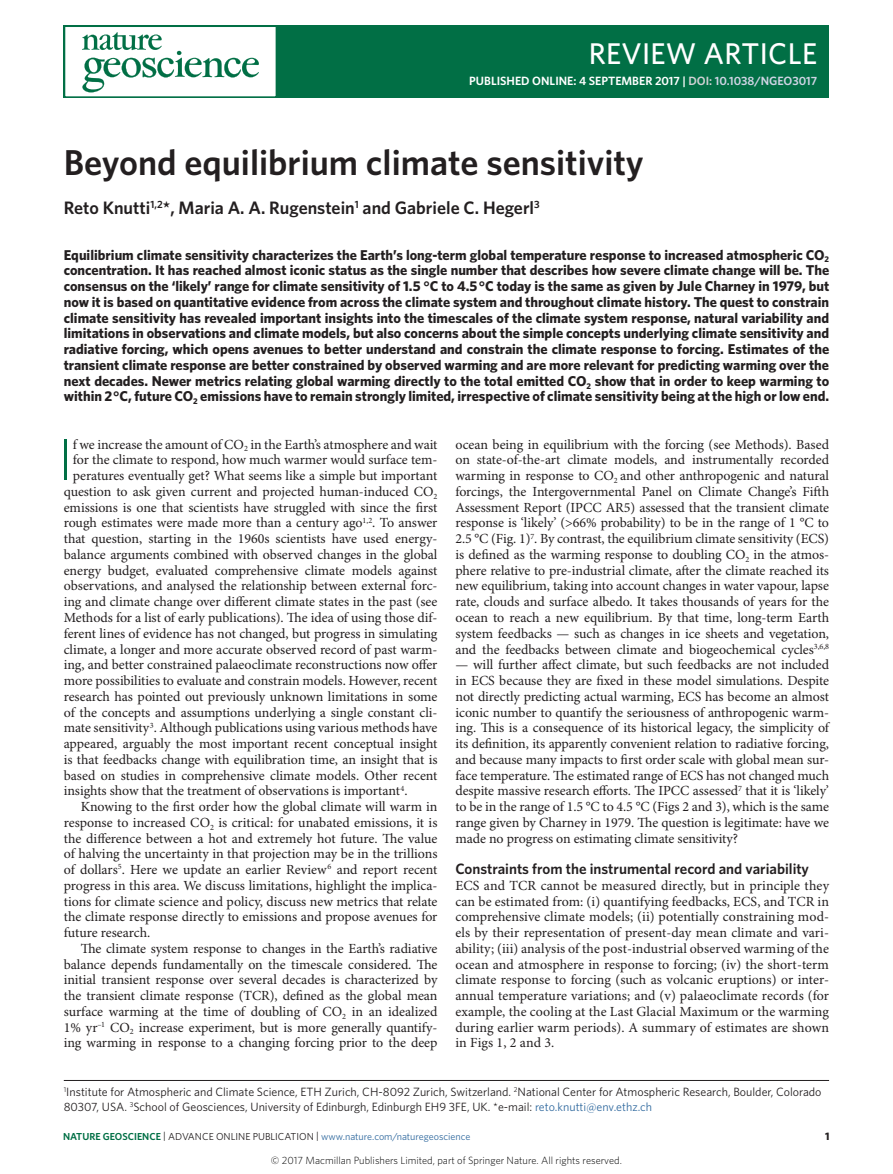
<style>
.page{position:relative;width:893px;height:1174px;background:#fff}
.page>*{position:absolute;margin:0;border:0;box-sizing:border-box;transform-origin:0 0}
.Body_first_w_drop_c{font:300 59.4px "Whitney";color:#016f45}
.Title{font:600 36px "Whitney";color:#231f20}
.t1{font:500 30px "Whitney";letter-spacing:.01em;color:#fff}
.Author{font:600 18px "Whitney";color:#231f20}
.Head_1{font:600 15px "Whitney";color:#231f20}
.Abstract{font:700 14.25px/15.8px "Whitney";color:#231f20;text-align:justify}
.Body_text{font:13.95px/15.8px "Minion Pro";letter-spacing:-.005em;color:#231f20;text-align:justify}
.Body_first_w_drop_c-2{font:13.95px "Minion Pro";letter-spacing:-.005em;color:#231f20}
.Body_first{font:13.95px/15.8px "Minion Pro";letter-spacing:.005em;color:#231f20;text-align:justify}
.Address{font:12px/15px "Whitney";color:#231f20}
.t2{font:600 12px "Whitney";color:#fff}
.t3{font:700 10.8px "Whitney";color:#231f20}
.t4{font:300 10.5px "Whitney";color:#000}
.t5{font:10.2px "Whitney";color:#316a9f}
.s1{color:#d1d2d4}
.s2{color:#cfd4e4}
.s3{color:#316a9f}
.s4{font-weight:600;color:#016f45}
.s5{color:#231f20}
</style>
<div class="page">
<div style="left:64px;top:26px;width:765px;height:72px;background:#016f45"></div>
<hr style="left:64px;top:1080px;width:765px;height:1px;background:#231f20">
<div style="left:64px;top:26px;width:213px;height:72px;background:#fff;border:2px solid #016f45"></div>
<svg style="left:82px;top:32px;width:177px;height:60px"></svg>
<p class="t1" style="left:589px;top:34px;width:230px">REVIEW ARTICLE</p>
<p class="t2" style="left:469px;top:73px;width:349px">PUBLISHED ONLINE: 4 SEPTEMBER 2017 | <span class="s1">DOI:</span> <span class="s2">10.1038/NGEO3017</span></p>
<p class="Title" style="left:64px;top:138px;width:581px">Beyond equilibrium climate sensitivity</p>
<p class="Author" style="left:64px;top:195px;width:477px">Reto Knutti<sup>1,2</sup>*, Maria A. A. Rugenstein<sup>1</sup> and Gabriele C. Hegerl<sup>3</sup></p>
<p class="Abstract" style="left:64px;top:246px;width:767px">Equilibrium climate sensitivity characterizes the Earth’s long-term global temperature response to increased atmospheric CO<sub>2 </sub>concentration. It has reached almost iconic status as the single number that describes how severe climate change will be. The consensus on the ‘likely’ range for climate sensitivity of 1.5 °C to 4.5 °C today is the same as given by Jule Charney in 1979, but now it is based on quantitative evidence from across the climate system and throughout climate history. The quest to constrain climate sensitivity has revealed important insights into the timescales of the climate system response, natural variability and limitations in observations and climate models, but also concerns about the simple concepts underlying climate sensitivity and radiative forcing, which opens avenues to better understand and constrain the climate response to forcing. Estimates of the transient climate response are better constrained by observed warming and are more relevant for predicting warming over the next decades. Newer metrics relating global warming directly to the total emitted CO<sub>2</sub> show that in order to keep warming to within 2 °C, future CO<sub>2</sub> emissions have to remain strongly limited, irrespective of climate sensitivity being at the high or low end.</p>
<p class="Body_text" style="left:455px;top:437px;width:375px">ocean being in equilibrium with the forcing (see Methods). Based on state-of-the-art climate models, and instrumentally recorded warming in response to CO<sub>2</sub> and other anthropogenic and natural forcings, the Intergovernmental Panel on Climate Change’s Fifth Assessment Report (IPCC AR5) assessed that the transient climate response is ‘likely’ (&gt;66% probability) to be in the range of 1 °C to 2.5 °C (Fig. 1)<sup>7</sup>. By contrast, the equilibrium climate sensitivity (ECS) is defined as the warming response to doubling CO<sub>2</sub> in the atmos&shy;phere relative to pre-industrial climate, after the climate reached its new equilibrium, taking into account changes in water vapour, lapse rate, clouds and surface albedo. It takes thousands of years for the ocean to reach a new equilibrium. By that time, long-term Earth system feedbacks — such as changes in ice sheets and vegetation, and the feedbacks between climate and biogeochemical cycles<sup>3,6,8</sup></p>
<p class="Body_text" style="left:455px;top:657px;width:375px">— will further affect climate, but such feedbacks are not included in ECS because they are fixed in these model simulations. Despite not directly predicting actual warming, ECS has become an almost iconic number to quantify the seriousness of anthropogenic warm&shy;ing. This is a consequence of its historical legacy, the simplicity of its definition, its apparently convenient relation to radiative forcing, and because many impacts to first order scale with global mean sur&shy;face temperature. The estimated range of ECS has not changed much despite massive research efforts. The IPCC assessed<sup>7</sup> that it is ‘likely’ to be in the range of 1.5 °C to 4.5 °C (Figs 2 and 3), which is the same range given by Charney in 1979. The question is legitimate: have we made no progress on estimating climate sensitivity?</p>
<p class="Head_1" style="left:455px;top:859px;width:355px">Constraints from the instrumental record and variability</p>
<p class="Body_first" style="left:455px;top:878px;width:375px">ECS and TCR cannot be measured directly, but in principle they can be estimated from: (i) quantifying feedbacks, ECS, and TCR in comprehensive climate models; (ii) potentially constraining mod&shy;els by their representation of present-day mean climate and vari&shy;ability; (iii) analysis of the post-industrial observed warming of the ocean and atmosphere in response to forcing; (iv) the short-term climate response to forcing (such as volcanic eruptions) or inter&shy;annual temperature variations; and (v) palaeoclimate records (for example, the cooling at the Last Glacial Maximum or the warming during earlier warm periods). A summary of estimates are shown in Figs 1, 2 and 3.</p>
<p class="Address" style="left:64px;top:1084px;width:759px"><sup>1</sup>Institute for Atmospheric and Climate Science, ETH Zurich, CH-8092 Zurich, Switzerland. <sup>2</sup>National Center for Atmospheric Research, Boulder, Colorado<br>80307, USA. <sup>3</sup>School of Geosciences, University of Edinburgh, Edinburgh EH9 3FE, UK. *e-mail: <span class="s3">reto.knutti@env.ethz.ch</span></p>
<p class="Body_first_w_drop_c" style="left:57px;top:420px;width:17px">I</p>
<p class="Body_first_w_drop_c-2" style="left:73px;top:436px;width:366px">f we increase the amount of CO<sub>2</sub> in the Earth’s atmosphere and wait</p>
<p class="Body_first_w_drop_c-2" style="left:73px;top:451px;width:366px">for the climate to respond, how much warmer would surface tem-</p>
<p class="Body_first_w_drop_c-2" style="left:73px;top:467px;width:366px">peratures eventually get? What seems like a simple but important</p>
<p class="Body_first_w_drop_c-2" style="left:64px;top:483px;width:375px">question to ask given current and projected human-induced CO<sub>2</sub></p>
<p class="Body_first_w_drop_c-2" style="left:64px;top:499px;width:375px">emissions is one that scientists have struggled with since the first</p>
<p class="Body_first_w_drop_c-2" style="left:64px;top:514px;width:375px">rough estimates were made more than a century ago<sup>1,2</sup>. To answer</p>
<p class="Body_first_w_drop_c-2" style="left:64px;top:530px;width:375px">that question, starting in the 1960s scientists have used energy-</p>
<p class="Body_first_w_drop_c-2" style="left:64px;top:546px;width:375px">balance arguments combined with observed changes in the global</p>
<p class="Body_first_w_drop_c-2" style="left:64px;top:562px;width:375px">energy budget, evaluated comprehensive climate models against</p>
<p class="Body_first_w_drop_c-2" style="left:64px;top:577px;width:375px">observations, and analysed the relationship between external forc-</p>
<p class="Body_first_w_drop_c-2" style="left:64px;top:593px;width:375px">ing and climate change over different climate states in the past (see</p>
<p class="Body_first_w_drop_c-2" style="left:64px;top:609px;width:375px">Methods for a list of early publications). The idea of using those dif-</p>
<p class="Body_first_w_drop_c-2" style="left:64px;top:625px;width:375px">ferent lines of evidence has not changed, but progress in simulating</p>
<p class="Body_first_w_drop_c-2" style="left:64px;top:640px;width:375px">climate, a longer and more accurate observed record of past warm-</p>
<p class="Body_first_w_drop_c-2" style="left:64px;top:656px;width:375px">ing, and better constrained palaeoclimate reconstructions now offer</p>
<p class="Body_first_w_drop_c-2" style="left:64px;top:672px;width:375px">more possibilities to evaluate and constrain models. However, recent</p>
<p class="Body_first_w_drop_c-2" style="left:64px;top:688px;width:375px">research has pointed out previously unknown limitations in some</p>
<p class="Body_first_w_drop_c-2" style="left:64px;top:703px;width:375px">of the concepts and assumptions underlying a single constant cli-</p>
<p class="Body_first_w_drop_c-2" style="left:64px;top:719px;width:375px">mate sensitivity<sup>3</sup>. Although publications using various methods have</p>
<p class="Body_first_w_drop_c-2" style="left:64px;top:735px;width:375px">appeared, arguably the most important recent conceptual insight</p>
<p class="Body_first_w_drop_c-2" style="left:64px;top:751px;width:375px">is that feedbacks change with equilibration time, an insight that is</p>
<p class="Body_first_w_drop_c-2" style="left:64px;top:766px;width:375px">based on studies in comprehensive climate models. Other recent</p>
<p class="Body_first_w_drop_c-2" style="left:64px;top:782px;width:345px">insights show that the treatment of observations is important<sup>4</sup>.</p>
<p class="Body_text" style="left:64px;top:799px;width:375px;text-indent:17px">Knowing to the first order how the global climate will warm in response to increased CO<sub>2</sub> is critical: for unabated emissions, it is the difference between a hot and extremely hot future. The value of halving the uncertainty in that projection may be in the trillions of dollars<sup>5</sup>. Here we update an earlier Review<sup>6</sup> and report recent progress in this area. We discuss limitations, highlight the implica&shy;tions for climate science and policy, discuss new metrics that relate the climate response directly to emissions and propose avenues for future research.</p>
<p class="Body_text" style="left:64px;top:941px;width:375px;text-indent:17px">The climate system response to changes in the Earth’s radiative balance depends fundamentally on the timescale considered. The initial transient response over several decades is characterized by the transient climate response (TCR), defined as the global mean surface warming at the time of doubling of CO<sub>2</sub> in an idealized 1% yr<sup>–1</sup> CO<sub>2</sub> increase experiment, but is more generally quantify&shy;ing warming in response to a changing forcing prior to the deep</p>
<p class="t5" style="left:63px;top:1129px;width:409px"><span class="s4">NATURE GEOSCIENCE</span> <span class="s5">| ADVANCE ONLINE PUBLICATION |</span> www.nature.com/naturegeoscience</p>
<p class="t3" style="left:825px;top:1129px;width:6px">1</p>
<p class="t4" style="left:271px;top:1153px;width:352px">© 2017 Macmillan Publishers Limited, part of Springer Nature. All rights reserved.</p>
</div>
